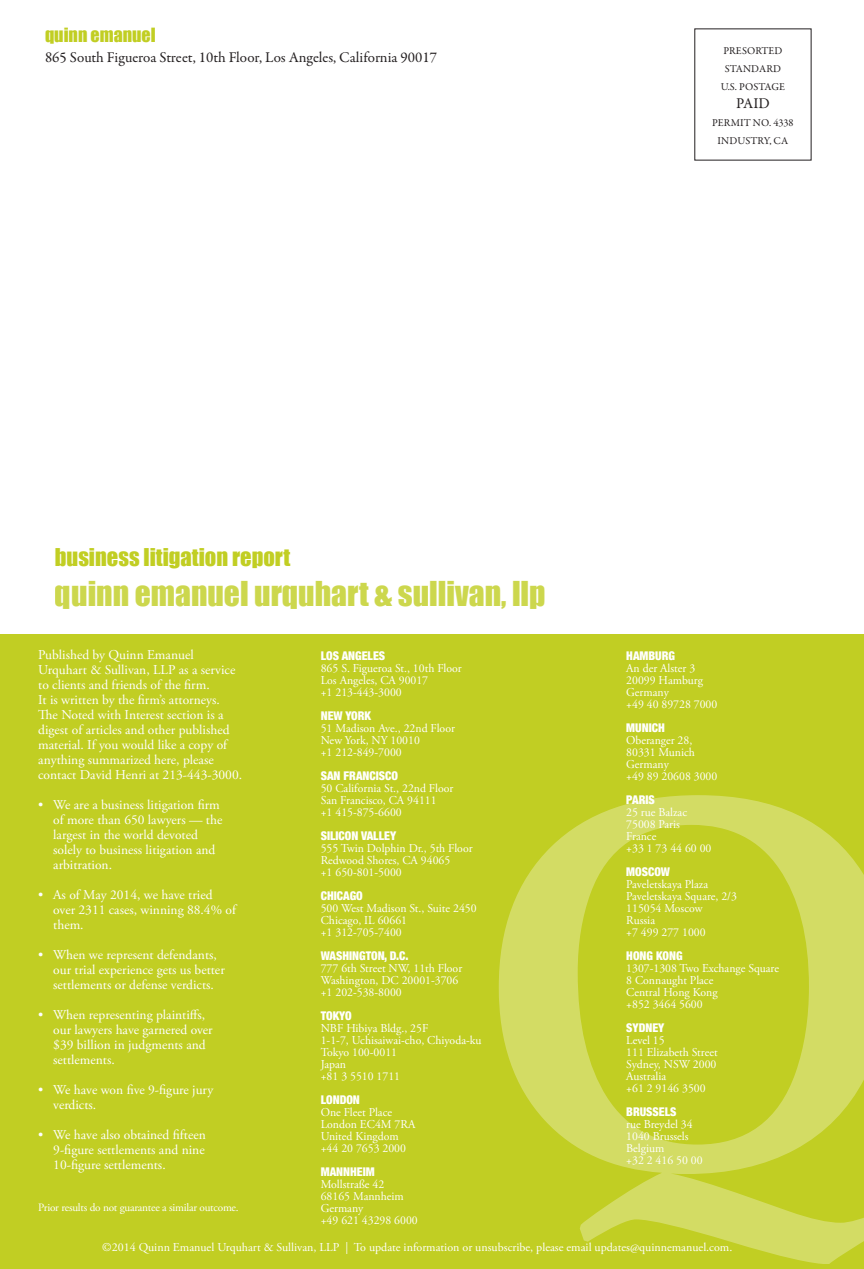
<style>
.page{position:relative;width:864px;height:1269px;background:#fff}
.page>*{position:absolute;margin:0;border:0;box-sizing:border-box;transform-origin:0 0}
.t1{font:700 525px "Palatino Linotype";color:#fff}
.t2{font:31.5px "Impact";color:#c1ce23}
.t3{font:22.5px "Impact";color:#c1ce23}
.t4{font:18px "Impact";color:#c1ce23}
.t5{font:15px "Garamond Premr Pro";color:#231f20}
.t6{font:13.5px/15px "Adobe Garamond Pro";color:#fff}
.t7{font:12px/12px "Adobe Garamond Pro";color:#fff}
.t8{font:900 condensed 12px "Helvetica Neue";color:#fff}
.t9{font:11.25px "Adobe Garamond Pro";letter-spacing:-.02em;color:#fff}
.t10{font:10.5px "Garamond Premr Pro";letter-spacing:.01em;color:#231f20}
.s1{font-family:"Helvetica Neue";font-weight:900;font-stretch:condensed}
</style>
<div class="page">
<div style="left:0;top:634px;width:864px;height:635px;background:#c1ce23"></div>
<p class="t4" style="left:45px;top:21px;width:112px">quinn emanuel</p>
<p class="t5" style="left:45px;top:48px;width:394px">865 South Figueroa Street, 10th Floor, Los Angeles, California 90017</p>
<p class="t3" style="left:55px;top:540px;width:237px">business litigation report</p>
<h2 class="t2" style="left:55px;top:569px;width:492px">quinn emanuel urquhart &amp; sullivan, llp</h2>
<p class="t10" style="left:723px;top:44px;width:61px">PRESORTED</p>
<p class="t10" style="left:725px;top:62px;width:58px">STANDARD</p>
<p class="t10" style="left:721px;top:80px;width:66px">U.S. POSTAGE</p>
<p class="t5" style="left:736px;top:94px;width:35px">PAID</p>
<p class="t10" style="left:712px;top:116px;width:83px">PERMIT NO. 4338</p>
<p class="t10" style="left:718px;top:134px;width:72px">INDUSTRY, CA</p>
<p class="t6" style="left:38px;top:647px;width:205px">Published by Quinn Emanuel Urquhart &amp; Sullivan, LLP as a service to clients and friends of the firm.<br>It is written by the firm’s attorneys.<br>The Noted with Interest section is a digest of articles and other published material. If you would like a copy of anything summarized here, please contact David Henri at 213-443-3000.</p>
<p class="t6" style="left:53px;top:797px;width:171px;text-indent:-15px">• We are a business litigation firm of more than 650 lawyers — the largest in the world devoted solely to business litigation and arbitration.</p>
<p class="t6" style="left:53px;top:887px;width:184px;text-indent:-15px">• As of May 2014, we have tried over 2311 cases, winning 88.4% of them.</p>
<p class="t6" style="left:53px;top:947px;width:173px;text-indent:-15px">• When we represent defendants, our trial experience gets us better settlements or defense verdicts.</p>
<p class="t6" style="left:53px;top:1007px;width:161px;text-indent:-15px">• When representing plaintiffs, our lawyers have garnered over $39 billion in judgments and settlements.</p>
<p class="t6" style="left:53px;top:1082px;width:162px;text-indent:-15px">• We have won five 9-figure jury verdicts.</p>
<p class="t6" style="left:53px;top:1127px;width:154px;text-align:justify;text-indent:-15px">• We have also obtained fifteen 9-figure settlements and nine 10-figure settlements.</p>
<p class="t9" style="left:38px;top:1200px;width:202px">Prior results do not guarantee a similar outcome.</p>
<p class="t7" style="left:102px;top:1241px;width:632px">©2014 Quinn Emanuel Urquhart &amp; Sullivan, LLP | To update information or unsubscribe, please email updates@quinnemanuel.com.</p>
<p class="t8" style="left:321px;top:649px;width:66px">LOS ANGELES</p>
<p class="t7" style="left:321px;top:663px;width:142px">865 S. Figueroa St., 10th Floor</p>
<p class="t7" style="left:321px;top:675px;width:109px">Los Angeles, CA 90017</p>
<p class="t7" style="left:321px;top:687px;width:83px">+1 213-443-3000</p>
<p class="t8" style="left:321px;top:709px;width:52px">NEW YORK</p>
<p class="t7" style="left:321px;top:723px;width:136px">51 Madison Ave., 22nd Floor</p>
<p class="t7" style="left:321px;top:735px;width:101px">New York, NY 10010</p>
<p class="t7" style="left:321px;top:747px;width:83px">+1 212-849-7000</p>
<p class="t8" style="left:321px;top:769px;width:79px">SAN FRANCISCO</p>
<p class="t7" style="left:321px;top:783px;width:134px">50 California St., 22nd Floor</p>
<p class="t7" style="left:321px;top:795px;width:117px">San Francisco, CA 94111</p>
<p class="t7" style="left:321px;top:807px;width:83px">+1 415-875-6600</p>
<p class="t8" style="left:321px;top:829px;width:77px">SILICON VALLEY</p>
<p class="t7" style="left:321px;top:843px;width:153px">555 Twin Dolphin Dr., 5th Floor</p>
<p class="t7" style="left:321px;top:855px;width:131px">Redwood Shores, CA 94065</p>
<p class="t7" style="left:321px;top:867px;width:83px">+1 650-801-5000</p>
<p class="t8" style="left:321px;top:889px;width:44px">CHICAGO</p>
<p class="t7" style="left:321px;top:903px;width:157px">500 West Madison St., Suite 2450</p>
<p class="t7" style="left:321px;top:915px;width:88px">Chicago, IL 60661</p>
<p class="t7" style="left:321px;top:927px;width:83px">+1 312-705-7400</p>
<p class="t8" style="left:321px;top:949px;width:89px">WASHINGTON, D.C.</p>
<p class="t7" style="left:321px;top:963px;width:143px">777 6th Street NW, 11th Floor</p>
<p class="t7" style="left:321px;top:975px;width:139px">Washington, DC 20001-3706</p>
<p class="t7" style="left:321px;top:987px;width:83px">+1 202-538-8000</p>
<p class="t8" style="left:321px;top:1009px;width:32px">TOKYO</p>
<p class="t7" style="left:321px;top:1023px;width:109px">NBF Hibiya Bldg., 25F</p>
<p class="t7" style="left:321px;top:1035px;width:162px">1-1-7, Uchisaiwai-cho, Chiyoda-ku</p>
<p class="t7" style="left:321px;top:1047px;width:78px">Tokyo 100-0011<br>Japan</p>
<p class="t7" style="left:321px;top:1071px;width:81px">+81 3 5510 1711</p>
<p class="t8" style="left:321px;top:1093px;width:41px">LONDON</p>
<p class="t7" style="left:321px;top:1107px;width:73px">One Fleet Place</p>
<p class="t7" style="left:321px;top:1119px;width:96px">London EC4M 7RA<br>United Kingdom +44 20 7653 2000</p>
<p class="t8" style="left:321px;top:1165px;width:55px">MANNHEIM</p>
<p class="t7" style="left:321px;top:1179px;width:65px">Mollstraße 42</p>
<p class="t7" style="left:321px;top:1191px;width:85px">68165 Mannheim<br>Germany</p>
<p class="t7" style="left:321px;top:1215px;width:99px">+49 621 43298 6000</p>
<p class="t8" style="left:626px;top:649px;width:50px">HAMBURG</p>
<p class="t7" style="left:626px;top:663px;width:70px">An der Alster 3</p>
<p class="t7" style="left:626px;top:675px;width:78px">20099 Hamburg</p>
<p class="t7" style="left:626px;top:687px;width:93px">Germany<br>+49 40 89728 7000</p>
<p class="t7" style="left:626px;top:723px;width:93px"><span class="s1">MUNICH<br></span>Oberanger 28,<br>80331 Munich<br>Germany<br>+49 89 20608 3000</p>
<p class="t8" style="left:626px;top:793px;width:30px">PARIS</p>
<p class="t7" style="left:626px;top:807px;width:62px">25 rue Balzac</p>
<p class="t7" style="left:626px;top:819px;width:55px">75008 Paris</p>
<p class="t7" style="left:626px;top:831px;width:87px">France<br>+33 1 73 44 60 00</p>
<p class="t8" style="left:626px;top:865px;width:45px">MOSCOW</p>
<p class="t7" style="left:626px;top:879px;width:83px">Paveletskaya Plaza</p>
<p class="t7" style="left:626px;top:891px;width:112px">Paveletskaya Square, 2/3</p>
<p class="t7" style="left:626px;top:903px;width:78px">115054 Moscow</p>
<p class="t7" style="left:626px;top:915px;width:30px">Russia</p>
<p class="t7" style="left:626px;top:927px;width:81px">+7 499 277 1000</p>
<p class="t8" style="left:626px;top:949px;width:58px">HONG KONG</p>
<p class="t7" style="left:626px;top:963px;width:154px">1307-1308 Two Exchange Square</p>
<p class="t7" style="left:626px;top:975px;width:89px">8 Connaught Place</p>
<p class="t7" style="left:626px;top:987px;width:93px">Central Hong Kong +852 3464 5600</p>
<p class="t8" style="left:626px;top:1021px;width:40px">SYDNEY</p>
<p class="t7" style="left:626px;top:1035px;width:93px">Level 15<br>111 Elizabeth Street<br>Sydney, NSW 2000<br>Australia<br>+61 2 9146 3500</p>
<p class="t8" style="left:626px;top:1105px;width:52px">BRUSSELS</p>
<p class="t7" style="left:626px;top:1119px;width:68px">rue Breydel 34</p>
<p class="t7" style="left:626px;top:1131px;width:64px">1040 Brussels</p>
<p class="t7" style="left:626px;top:1143px;width:40px">Belgium</p>
<p class="t7" style="left:626px;top:1155px;width:78px">+32 2 416 50 00</p>
<h1 class="t1" style="left:475px;top:612px;width:439px">Q</h1>
</div>
